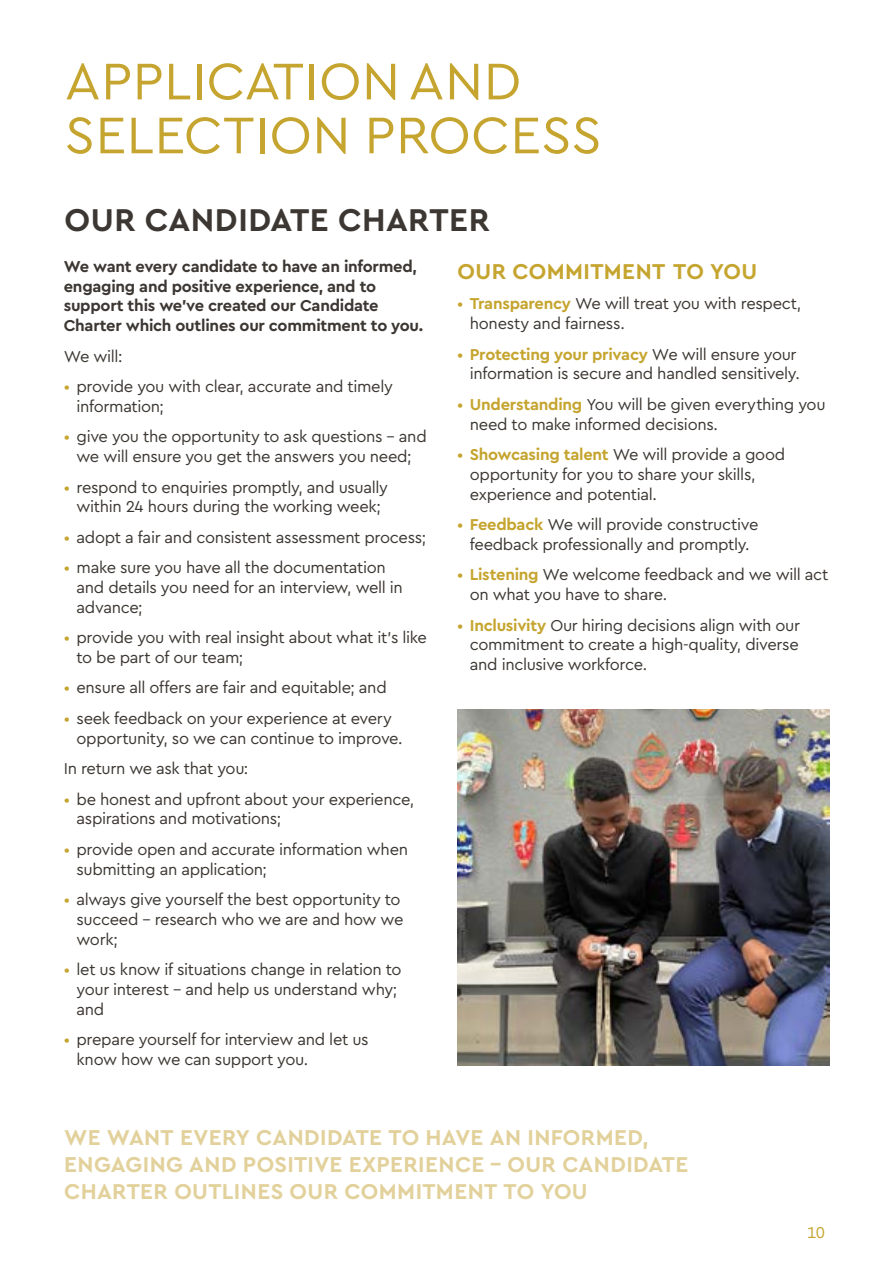
<style>
.page{position:relative;width:893px;height:1263px;background:#fff}
.page>*{position:absolute;margin:0;border:0;box-sizing:border-box;transform-origin:0 0}
.t1{font:53.85px/53.8px "Cera Pro";letter-spacing:.01em;color:#c5a52f}
.t2{font:700 33px "Cera Pro";letter-spacing:.01em;color:#3c3732}
.t3{font:700 22.5px/27px "Cera Pro";letter-spacing:.015em;color:#e2d19b}
.t4{font:700 22.5px "Cera Pro";letter-spacing:.02em;color:#c5a52f}
.t5{font:16.5px/19.8px "Cera Pro";letter-spacing:-.02em;color:#3c3732}
.t6{font:700 16.5px/19.8px "Cera Pro";letter-spacing:-.015em;color:#3c3732}
.t7{font:16.5px "Cera Pro";color:#c5a52f}
.s1{color:#c5a52f}
.s2{font-weight:700;color:#c5a52f}
</style>
<div class="page">
<img style="left:457px;top:709px;width:372px;height:356px">
<h1 class="t1" style="left:65px;top:52px;width:538px">APPLICATION AND<br>SELECTION PROCESS</h1>
<h2 class="t2" style="left:64px;top:198px;width:427px">OUR CANDIDATE CHARTER</h2>
<p class="t6" style="left:64px;top:256px;width:361px">We want every candidate to have an informed, engaging and positive experience, and to support this we’ve created our Candidate Charter which outlines our commitment to you.</p>
<p class="t5" style="left:64px;top:345px;width:60px">We will:</p>
<p class="t5" style="left:77px;top:376px;width:318px;text-indent:-13px"><span class="s1">•</span> provide you with clear, accurate and timely information;</p>
<p class="t5" style="left:64px;top:426px;width:364px;text-align:center"><span class="s1">•</span> give you the opportunity to ask questions – and we will ensure you get the answers you need;</p>
<p class="t5" style="left:64px;top:476px;width:326px;text-align:center"><span class="s1">•</span> respond to enquiries promptly, and usually within 24 hours during the working week;</p>
<p class="t5" style="left:64px;top:527px;width:364px"><span class="s1">•</span> adopt a fair and consistent assessment process;</p>
<p class="t5" style="left:77px;top:557px;width:328px;text-indent:-13px"><span class="s1">•</span> make sure you have all the documentation and details you need for an interview, well in advance;</p>
<p class="t5" style="left:77px;top:627px;width:352px;text-indent:-13px"><span class="s1">•</span> provide you with real insight about what it’s like to be part of our team;</p>
<p class="t5" style="left:64px;top:677px;width:324px"><span class="s1">•</span> ensure all offers are fair and equitable; and</p>
<p class="t5" style="left:77px;top:708px;width:328px;text-indent:-13px"><span class="s1">•</span> seek feedback on your experience at every opportunity, so we can continue to improve.</p>
<p class="t5" style="left:64px;top:758px;width:186px">In return we ask that you:</p>
<p class="t5" style="left:77px;top:788px;width:339px;text-indent:-13px"><span class="s1">•</span> be honest and upfront about your experience, aspirations and motivations;</p>
<p class="t5" style="left:77px;top:839px;width:333px;text-indent:-13px"><span class="s1">•</span> provide open and accurate information when submitting an application;</p>
<p class="t5" style="left:77px;top:889px;width:328px;text-indent:-13px"><span class="s1">•</span> always give yourself the best opportunity to succeed – research who we are and how we work;</p>
<p class="t5" style="left:77px;top:959px;width:326px;text-indent:-13px"><span class="s1">•</span> let us know if situations change in relation to your interest – and help us understand why; and</p>
<p class="t5" style="left:77px;top:1029px;width:294px;text-indent:-13px"><span class="s1">•</span> prepare yourself for interview and let us know how we can support you.</p>
<h3 class="t4" style="left:458px;top:256px;width:301px">OUR COMMITMENT TO YOU</h3>
<p class="t5" style="left:470px;top:293px;width:333px;text-indent:-13px"><span class="s1">•</span> <span class="s2">Transparency</span> We will treat you with respect, honesty and fairness.</p>
<p class="t5" style="left:457px;top:343px;width:344px;text-align:right"><span class="s1">•</span> <span class="s2">Protecting your privacy</span> We will ensure your information is secure and handled sensitively.</p>
<p class="t5" style="left:470px;top:394px;width:357px;text-indent:-13px"><span class="s1">•</span> <span class="s2">Understanding</span> You will be given everything you need to make informed decisions.</p>
<p class="t5" style="left:470px;top:444px;width:317px;text-indent:-13px"><span class="s1">•</span> <span class="s2">Showcasing talent</span> We will provide a good opportunity for you to share your skills, experience and potential.</p>
<p class="t5" style="left:457px;top:514px;width:303px;text-align:center"><span class="s1">•</span> <span class="s2">Feedback</span> We will provide constructive feedback professionally and promptly.</p>
<p class="t5" style="left:470px;top:564px;width:360px;text-indent:-13px"><span class="s1">•</span> <span class="s2">Listening</span> We welcome feedback and we will act on what you have to share.</p>
<p class="t5" style="left:470px;top:614px;width:332px;text-align:justify;text-indent:-13px"><span class="s1">•</span> <span class="s2">Inclusivity</span> Our hiring decisions align with our commitment to create a high-quality, diverse and inclusive workforce.</p>
<h3 class="t3" style="left:64px;top:1123px;width:625px">WE WANT EVERY CANDIDATE TO HAVE AN INFORMED,<br>ENGAGING AND POSITIVE EXPERIENCE – OUR CANDIDATE<br>CHARTER OUTLINES OUR COMMITMENT TO YOU</h3>
<p class="t7" style="left:807px;top:1221px;width:19px">10</p>
</div>
